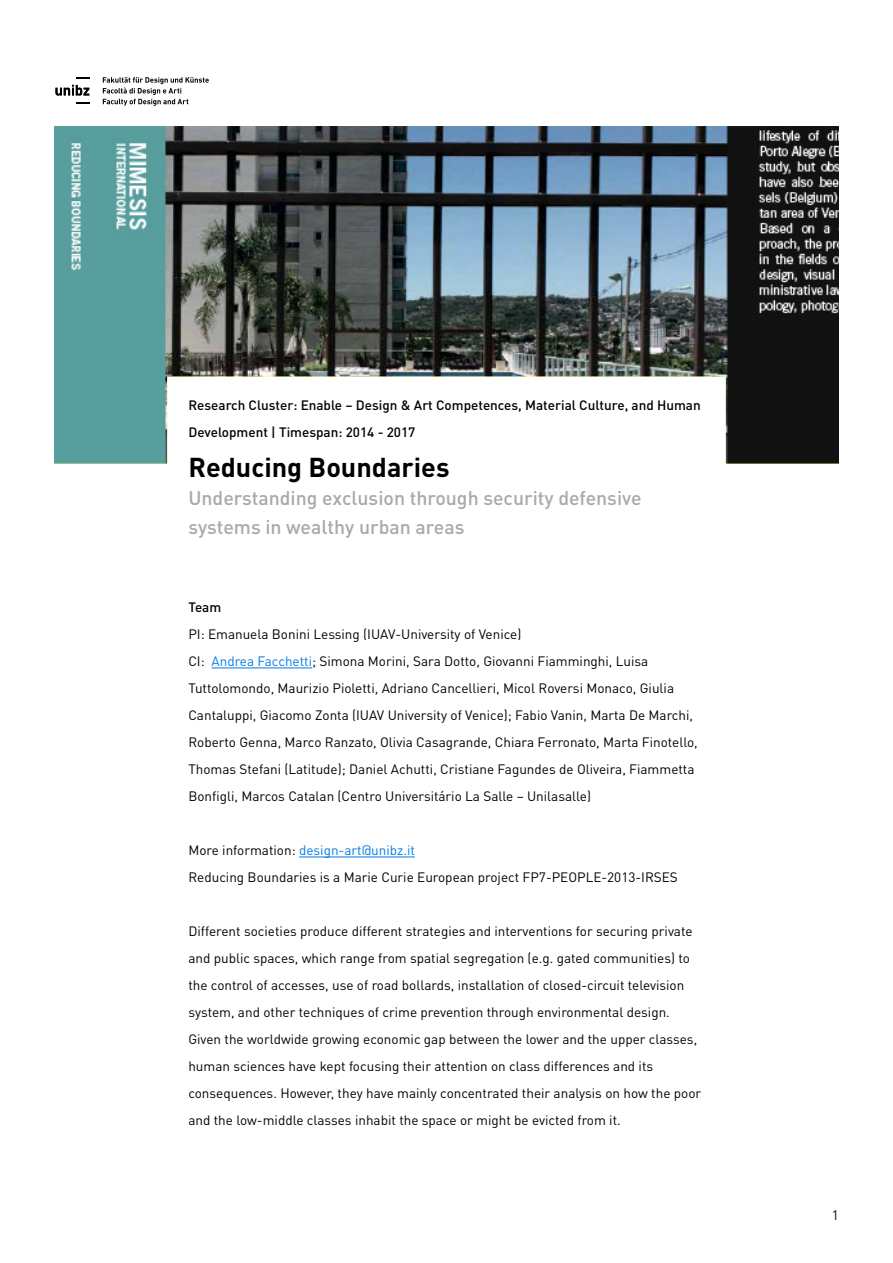
<style>
.page{position:relative;width:893px;height:1263px;background:#fff}
.page>*{position:absolute;margin:0;border:0;box-sizing:border-box;transform-origin:0 0}
.t1{font:700 27px "DINOT";color:#000}
.t2{font:500 19.5px/28.5px "DINOT";color:#a7a9ac}
.t3{font:13.5px/27px "DINOT";color:#000}
.t4{font:500 13.5px/27px "DINOT";color:#000}
.s1{color:#007ce8}
</style>
<div class="page">
<hr style="left:212px;top:668px;width:100px;height:1px;background:#007ce8">
<hr style="left:299px;top:857px;width:116px;height:1px;background:#007ce8">
<svg style="left:76px;top:77px;width:13px;height:2px"></svg>
<svg style="left:76px;top:102px;width:13px;height:2px"></svg>
<svg style="left:56px;top:85px;width:33px;height:11px"></svg>
<svg style="left:103px;top:77px;width:106px;height:29px"></svg>
<img style="left:54px;top:126px;width:785px;height:338px">
<p class="t4" style="left:188px;top:391px;width:514px">Research Cluster: Enable – Design &amp; Art Competences, Material Culture, and Human<br>Development | Timespan: 2014 - 2017</p>
<h1 class="t1" style="left:188px;top:449px;width:263px">Reducing Boundaries</h1>
<h2 class="t2" style="left:188px;top:483px;width:455px">Understanding exclusion through security defensive systems in wealthy urban areas</h2>
<p class="t4" style="left:188px;top:593px;width:34px">Team</p>
<p class="t3" style="left:188px;top:620px;width:511px">PI: Emanuela Bonini Lessing (IUAV-University of Venice)<br>CI: <span class="s1">Andrea Facchetti</span>; Simona Morini, Sara Dotto, Giovanni Fiamminghi, Luisa Tuttolomondo, Maurizio Pioletti, Adriano Cancellieri, Micol Roversi Monaco, Giulia Cantaluppi, Giacomo Zonta (IUAV University of Venice); Fabio Vanin, Marta De Marchi, Roberto Genna, Marco Ranzato, Olivia Casagrande, Chiara Ferronato, Marta Finotello, Thomas Stefani (Latitude); Daniel Achutti, Cristiane Fagundes de Oliveira, Fiammetta Bonfigli, Marcos Catalan (Centro Universitário La Salle – Unilasalle)</p>
<p class="t3" style="left:188px;top:836px;width:491px">More information: <span class="s1">design-art@unibz.it<br></span>Reducing Boundaries is a Marie Curie European project FP7-PEOPLE-2013-IRSES</p>
<p class="t3" style="left:188px;top:917px;width:514px">Different societies produce different strategies and interventions for securing private and public spaces, which range from spatial segregation (e.g. gated communities) to the control of accesses, use of road bollards, installation of closed-circuit television system, and other techniques of crime prevention through environmental design.<br>Given the worldwide growing economic gap between the lower and the upper classes, human sciences have kept focusing their attention on class differences and its consequences. However, they have mainly concentrated their analysis on how the poor and the low-middle classes inhabit the space or might be evicted from it.</p>
<p class="t3" style="left:832px;top:1201px;width:9px">1</p>
</div>
